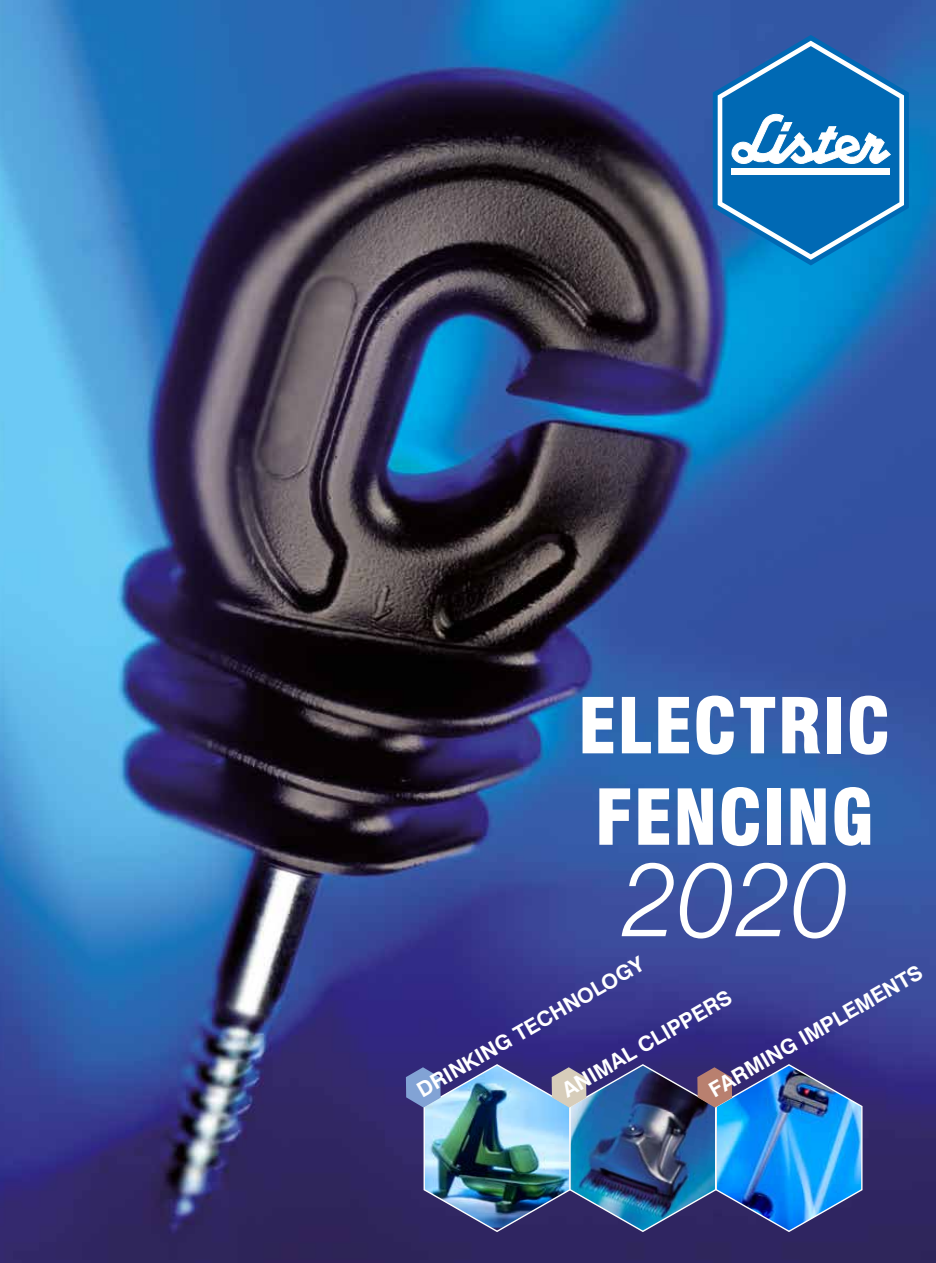
<style>
.page{position:relative;width:936px;height:1263px;background:#fff}
.page>*{position:absolute;margin:0;border:0;box-sizing:border-box;transform-origin:0 0}
.t1{font:italic 300 105px "Swiss 721 BT";color:#fff}
.t2{font:900 condensed 75px/91.5px "Swiss 721 BT";letter-spacing:.01em;color:#fff}
.t3{font:700 21px "Swiss 721 BT";color:#fff}
</style>
<div class="page">
<img style="left:0;top:0;width:935px;height:1263px">
<svg style="left:712px;top:35px;width:196px;height:230px;background:#3081c0"></svg>
<img style="left:406px;top:1063px;width:457px;height:170px">
<h2 class="t2" style="left:578px;top:680px;width:314px">ELECTRIC<br>FENCING</h2>
<h1 class="t1" style="left:621px;top:835px;width:227px">2020</h1>
<p class="t3" style="left:412px;top:1080px;width:259px;rotate:-30deg">DRINKING TECHNOLOGY</p>
<p class="t3" style="left:704px;top:1080px;width:244px;rotate:-30deg">FARMING IMPLEMENTS</p>
<p class="t3" style="left:557px;top:1080px;width:194px;rotate:-30deg">ANIMAL CLIPPERS</p>
</div>
